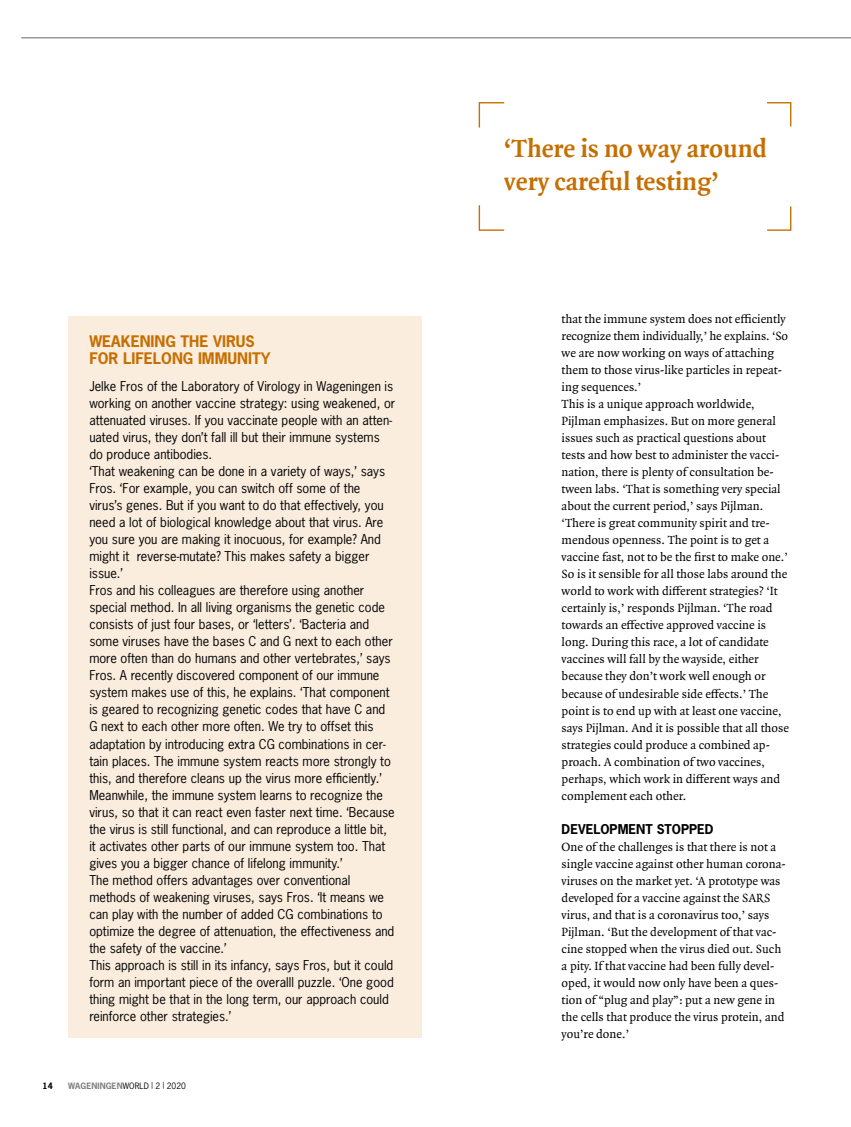
<style>
.page{position:relative;width:851px;height:1127px;background:#fff}
.page>*{position:absolute;margin:0;border:0;box-sizing:border-box;transform-origin:0 0}
.t1{font:700 27px/33px "Quadraat OT";color:#c66f00}
.t2{font:700 15px/17px "News Gothic Std";color:#c66f00}
.t3{font:12.75px/17px "News Gothic Std";color:#000}
.t4{font:12.75px/17px "Quadraat OT";color:#000}
.t5{font:700 12.75px "News Gothic Std";color:#000}
.t6{font:700 8.25px "News Gothic Std";letter-spacing:.01em;color:#818181}
.t7{font:700 8.25px "News Gothic Std";color:#000}
.s1{font-weight:400;color:#000}
</style>
<div class="page">
<svg style="left:21px;top:37px;width:829px;height:2px;background:#b2b2b2"></svg>
<div style="left:68px;top:316px;width:353px;height:721px;background:#faedde"></div>
<svg style="left:478px;top:205px;width:27px;height:26px"></svg>
<svg style="left:478px;top:102px;width:27px;height:26px"></svg>
<svg style="left:767px;top:102px;width:25px;height:25px"></svg>
<svg style="left:767px;top:206px;width:25px;height:25px"></svg>
<p class="t2" style="left:89px;top:333px;width:183px">WEAKENING THE VIRUS<br>FOR LIFELONG IMMUNITY</p>
<p class="t3" style="left:89px;top:378px;width:307px">Jelke Fros of the Laboratory of Virology in Wageningen is working on another vaccine strategy: using weakened, or attenuated viruses. If you vaccinate people with an atten&shy;uated virus, they don’t fall ill but their immune systems do produce antibodies.<br>‘That weakening can be done in a variety of ways,’ says Fros. ‘For example, you can switch off some of the virus’s genes. But if you want to do that effectively, you need a lot of biological knowledge about that virus. Are you sure you are making it inocuous, for example? And might it reverse-mutate? This makes safety a bigger issue.’<br>Fros and his colleagues are therefore using another special method. In all living organisms the genetic code consists of just four bases, or ‘letters’. ‘Bacteria and some viruses have the bases C and G next to each other more often than do humans and other vertebrates,’ says Fros. A recently discovered component of our immune system makes use of this, he explains. ‘That component is geared to recognizing genetic codes that have C and G next to each other more often. We try to offset this adaptation by introducing extra CG combinations in cer&shy;tain places. The immune system reacts more strongly to this, and therefore cleans up the virus more efficiently.’ Meanwhile, the immune system learns to recognize the virus, so that it can react even faster next time. ‘Because the virus is still functional, and can reproduce a little bit, it activates other parts of our immune system too. That gives you a bigger chance of lifelong immunity.’<br>The method offers advantages over conventional methods of weakening viruses, says Fros. ‘It means we can play with the number of added CG combinations to optimize the degree of attenuation, the effectiveness and the safety of the vaccine.’<br>This approach is still in its infancy, says Fros, but it could form an important piece of the overalll puzzle. ‘One good thing might be that in the long term, our approach could reinforce other strategies.’</p>
<p class="t7" style="left:43px;top:1080px;width:12px">14</p>
<p class="t6" style="left:68px;top:1080px;width:119px">WAGENINGEN<span class="s1">WORLD</span> <sup>|</sup> <span class="s1">2</span> <sup>|</sup> <span class="s1">2020</span></p>
<h1 class="t1" style="left:504px;top:131px;width:264px">‘There is no way around very careful testing’</h1>
<p class="t4" style="left:561px;top:311px;width:229px">that the immune system does not efficiently recognize them individually,’ he explains. ‘So we are now working on ways of attaching them to those virus-like particles in repeat&shy;ing sequences.’<br>This is a unique approach worldwide, Pijlman emphasizes. But on more general issues such as practical questions about tests and how best to administer the vacci&shy;nation, there is plenty of consultation be&shy;tween labs. ‘That is something very special about the current period,’ says Pijlman. ‘There is great community spirit and tre&shy;mendous openness. The point is to get a vaccine fast, not to be the first to make one.’ So is it sensible for all those labs around the world to work with different strategies? ‘It certainly is,’ responds Pijlman. ‘The road towards an effective approved vaccine is long. During this race, a lot of candidate vaccines will fall by the wayside, either because they don’t work well enough or because of undesirable side effects.’ The point is to end up with at least one vaccine, says Pijlman. And it is possible that all those strategies could produce a combined ap&shy;proach. A combination of two vaccines, perhaps, which work in different ways and complement each other.</p>
<p class="t5" style="left:561px;top:820px;width:153px">DEVELOPMENT STOPPED</p>
<p class="t4" style="left:561px;top:838px;width:225px">One of the challenges is that there is not a single vaccine against other human corona&shy;viruses on the market yet. ‘A prototype was developed for a vaccine against the SARS virus, and that is a coronavirus too,’ says Pijlman. ‘But the development of that vac&shy;cine stopped when the virus died out. Such a pity. If that vaccine had been fully devel&shy;oped, it would now only have been a ques&shy;tion of “plug and play”: put a new gene in the cells that produce the virus protein, and you’re done.’</p>
</div>
